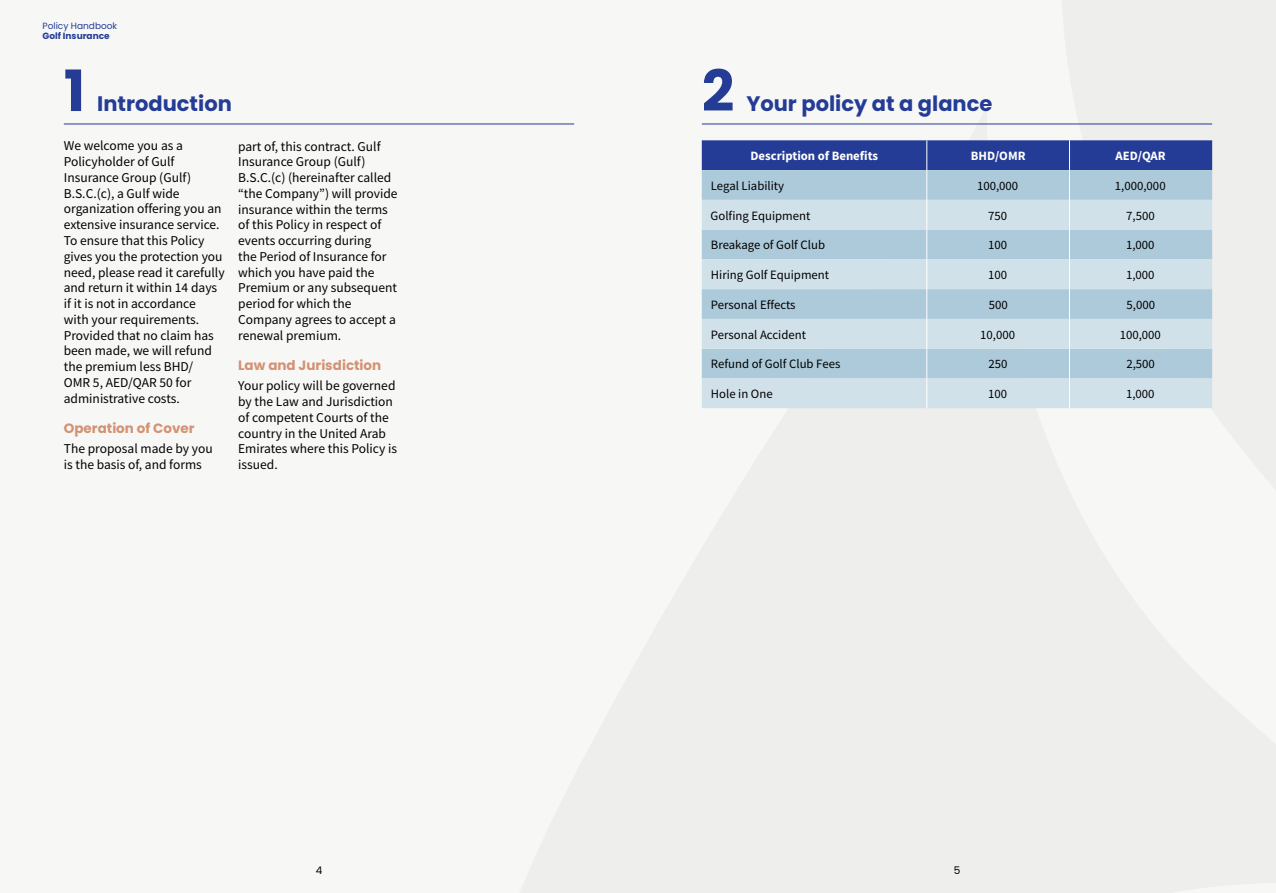
<style>
.page{position:relative;width:1276px;height:893px;background:#f7f8f6}
.page>*{position:absolute;margin:0;border:0;box-sizing:border-box;transform-origin:0 0}
.t1{font:700 56.85px "Poppins";color:#243c96}
.t2{font:700 21px "Poppins";color:#243c96}
.t3{font:13.5px/15.8px "Source Sans Pro";color:#000}
.t4{font:700 13.5px "Poppins";color:#d49174}
.t5{font:12.75px "Source Sans Pro";color:#000}
.t6{font:700 12.75px "Source Sans Pro";color:#fff}
.t7{font:10.5px "Poppins";color:#000}
.t8{font:9px "Poppins";color:#243c96}
.t9{font:700 9px "Poppins";color:#243c96}
</style>
<div class="page">
<hr style="left:64px;top:124px;width:510px;height:1px;background:#243c96">
<hr style="left:702px;top:124px;width:510px;height:1px;background:#243c96">
<div style="left:702px;top:140px;width:510px;height:30px;background:#243c96"></div>
<div style="left:702px;top:170px;width:510px;height:30px;background:#adcada"></div>
<svg style="left:702px;top:200px;width:510px;height:208px;fill:#d1e1ea"></svg>
<hr style="left:926px;top:140px;width:1px;height:30px;background:#fff">
<hr style="left:926px;top:170px;width:1px;height:30px;background:#fff">
<hr style="left:926px;top:200px;width:1px;height:30px;background:#fff">
<svg style="left:926px;top:230px;width:1px;height:29px"></svg>
<hr style="left:926px;top:259px;width:1px;height:30px;background:#fff">
<hr style="left:926px;top:289px;width:1px;height:30px;background:#fff">
<hr style="left:926px;top:319px;width:1px;height:30px;background:#fff">
<svg style="left:926px;top:349px;width:1px;height:29px"></svg>
<hr style="left:926px;top:378px;width:1px;height:30px;background:#fff">
<hr style="left:1069px;top:140px;width:1px;height:30px;background:#fff">
<hr style="left:1069px;top:170px;width:1px;height:30px;background:#fff">
<hr style="left:1069px;top:200px;width:1px;height:30px;background:#fff">
<svg style="left:1069px;top:230px;width:1px;height:29px"></svg>
<hr style="left:1069px;top:259px;width:1px;height:30px;background:#fff">
<hr style="left:1069px;top:289px;width:1px;height:30px;background:#fff">
<hr style="left:1069px;top:319px;width:1px;height:30px;background:#fff">
<svg style="left:1069px;top:349px;width:1px;height:29px"></svg>
<hr style="left:1069px;top:378px;width:1px;height:30px;background:#fff">
<p class="t8" style="left:43px;top:20px;width:76px">Policy Handbook</p>
<p class="t9" style="left:43px;top:31px;width:69px">Golf Insurance</p>
<h1 class="t1" style="left:64px;top:58px;width:23px">1</h1>
<h2 class="t2" style="left:97px;top:91px;width:136px">Introduction</h2>
<p class="t3" style="left:64px;top:138px;width:162px">We welcome you as a<br>Policyholder of Gulf<br>Insurance Group (Gulf)<br>B.S.C.(c), a Gulf wide organization offering you an extensive insurance service.<br>To ensure that this Policy gives you the protection you need, please read it carefully and return it within 14 days if it is not in accordance<br>with your requirements.<br>Provided that no claim has been made, we will refund the premium less BHD/<br>OMR 5, AED/QAR 50 for administrative costs.</p>
<p class="t4" style="left:64px;top:421px;width:132px">Operation of Cover</p>
<p class="t3" style="left:64px;top:441px;width:150px">The proposal made by you is the basis of, and forms</p>
<p class="t3" style="left:238px;top:138px;width:161px">part of, this contract. Gulf<br>Insurance Group (Gulf)<br>B.S.C.(c) (hereinafter called “the Company”) will provide insurance within the terms of this Policy in respect of events occurring during<br>the Period of Insurance for which you have paid the<br>Premium or any subsequent period for which the<br>Company agrees to accept a renewal premium.</p>
<p class="t4" style="left:238px;top:358px;width:145px">Law and Jurisdiction</p>
<p class="t3" style="left:238px;top:378px;width:160px">Your policy will be governed by the Law and Jurisdiction of competent Courts of the country in the United Arab<br>Emirates where this Policy is issued.</p>
<h1 class="t1" style="left:702px;top:58px;width:34px">2</h1>
<h2 class="t2" style="left:746px;top:91px;width:247px">Your policy at a glance</h2>
<p class="t6" style="left:750px;top:147px;width:129px">Description of Benefits</p>
<p class="t6" style="left:971px;top:147px;width:56px">BHD/OMR</p>
<p class="t6" style="left:1115px;top:147px;width:52px">AED/QAR</p>
<p class="t5" style="left:711px;top:177px;width:75px">Legal Liability</p>
<p class="t5" style="left:977px;top:177px;width:43px">100,000</p>
<p class="t5" style="left:1115px;top:177px;width:52px">1,000,000</p>
<p class="t5" style="left:710px;top:207px;width:101px">Golfing Equipment</p>
<p class="t5" style="left:988px;top:207px;width:21px">750</p>
<p class="t5" style="left:1126px;top:207px;width:30px">7,500</p>
<p class="t5" style="left:711px;top:237px;width:116px">Breakage of Golf Club</p>
<p class="t5" style="left:988px;top:237px;width:21px">100</p>
<p class="t5" style="left:1126px;top:237px;width:30px">1,000</p>
<p class="t5" style="left:711px;top:267px;width:120px">Hiring Golf Equipment</p>
<p class="t5" style="left:988px;top:267px;width:21px">100</p>
<p class="t5" style="left:1126px;top:267px;width:30px">1,000</p>
<p class="t5" style="left:711px;top:296px;width:86px">Personal Effects</p>
<p class="t5" style="left:988px;top:296px;width:21px">500</p>
<p class="t5" style="left:1126px;top:296px;width:30px">5,000</p>
<p class="t5" style="left:711px;top:326px;width:97px">Personal Accident</p>
<p class="t5" style="left:980px;top:326px;width:36px">10,000</p>
<p class="t5" style="left:1119px;top:326px;width:43px">100,000</p>
<p class="t5" style="left:711px;top:356px;width:131px">Refund of Golf Club Fees</p>
<p class="t5" style="left:988px;top:356px;width:21px">250</p>
<p class="t5" style="left:1126px;top:356px;width:30px">2,500</p>
<p class="t5" style="left:711px;top:386px;width:63px">Hole in One</p>
<p class="t5" style="left:988px;top:386px;width:21px">100</p>
<p class="t5" style="left:1126px;top:386px;width:30px">1,000</p>
<p class="t7" style="left:316px;top:864px;width:8px">4</p>
<p class="t7" style="left:953px;top:864px;width:8px">5</p>
</div>
